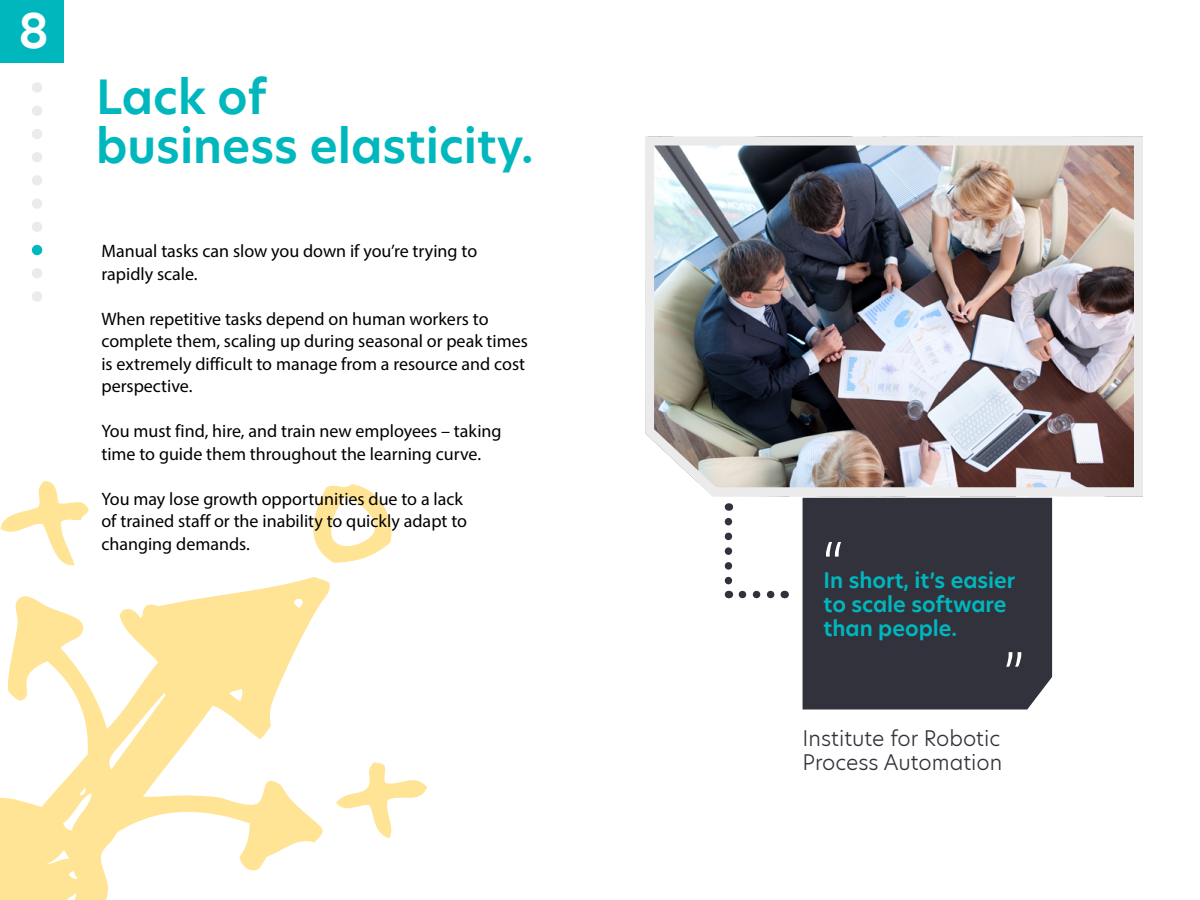
<style>
.page{position:relative;width:1200px;height:900px;background:#fff}
.page>*{position:absolute;margin:0;border:0;box-sizing:border-box;transform-origin:0 0}
.t1{font:300 55.5px "TP Hero";color:#fff}
.t2{font:600 46.5px/49.8px "TP Hero";color:#00b7bd}
.t3{font:600 46.5px "TP Hero";color:#fff}
.t4{font:600 21px/24px "TP Hero";color:#00b7bd}
.t5{font:300 21px/24px "TP Hero";color:#32323c}
.t6{font:18px/22.5px "Myriad Pro";color:#000101}
</style>
<div class="page">
<svg style="left:313px;top:484px;width:79px;height:79px"></svg>
<svg style="left:0;top:481px;width:89px;height:85px"></svg>
<svg style="left:336px;top:762px;width:91px;height:76px"></svg>
<svg style="left:0;top:577px;width:330px;height:323px"></svg>
<img style="left:645px;top:136px;width:498px;height:365px">
<svg style="left:742px;top:591px;width:33px;height:7px"></svg>
<svg style="left:725px;top:522px;width:7px;height:76px"></svg>
<div style="left:803px;top:498px;width:249px;height:211px;background:#32323c"></div>
<div style="left:0;top:0;width:64px;height:63px;background:#00b7bd"></div>
<div style="left:32px;top:82px;width:10px;height:11px;background:#ebebeb;border-radius:50%"></div>
<div style="left:32px;top:175px;width:10px;height:11px;background:#ebebeb;border-radius:50%"></div>
<div style="left:32px;top:129px;width:10px;height:10px;background:#ebebeb;border-radius:50%"></div>
<div style="left:32px;top:222px;width:10px;height:10px;background:#ebebeb;border-radius:50%"></div>
<div style="left:32px;top:268px;width:10px;height:10px;background:#ebebeb;border-radius:50%"></div>
<div style="left:32px;top:106px;width:10px;height:10px;background:#ebebeb;border-radius:50%"></div>
<div style="left:32px;top:198px;width:10px;height:11px;background:#ebebeb;border-radius:50%"></div>
<div style="left:32px;top:152px;width:10px;height:10px;background:#ebebeb;border-radius:50%"></div>
<div style="left:32px;top:245px;width:10px;height:10px;background:#00b7bd;border-radius:50%"></div>
<div style="left:32px;top:291px;width:10px;height:11px;background:#ebebeb;border-radius:50%"></div>
<h2 class="t3" style="left:18px;top:0;width:32px">8</h2>
<h2 class="t2" style="left:96px;top:71px;width:439px">Lack of<br>business elasticity.</h2>
<p class="t6" style="left:101px;top:240px;width:377px">Manual tasks can slow you down if you’re trying to rapidly scale.</p>
<p class="t6" style="left:101px;top:307px;width:428px">When repetitive tasks depend on human workers to complete them, scaling up during seasonal or peak times is extremely difficult to manage from a resource and cost perspective.</p>
<p class="t6" style="left:101px;top:420px;width:402px">You must find, hire, and train new employees – taking time to guide them throughout the learning curve.</p>
<p class="t6" style="left:101px;top:487px;width:367px">You may lose growth opportunities due to a lack of trained staff or the inability to quickly adapt to changing demands.</p>
<h1 class="t1" style="left:822px;top:525px;width:23px">“</h1>
<p class="t4" style="left:824px;top:568px;width:193px">In short, it’s easier to scale software than people.</p>
<h1 class="t1" style="left:1025px;top:684px;width:23px;rotate:-180deg">“</h1>
<p class="t5" style="left:803px;top:726px;width:201px">Institute for Robotic<br>Process Automation</p>
</div>
